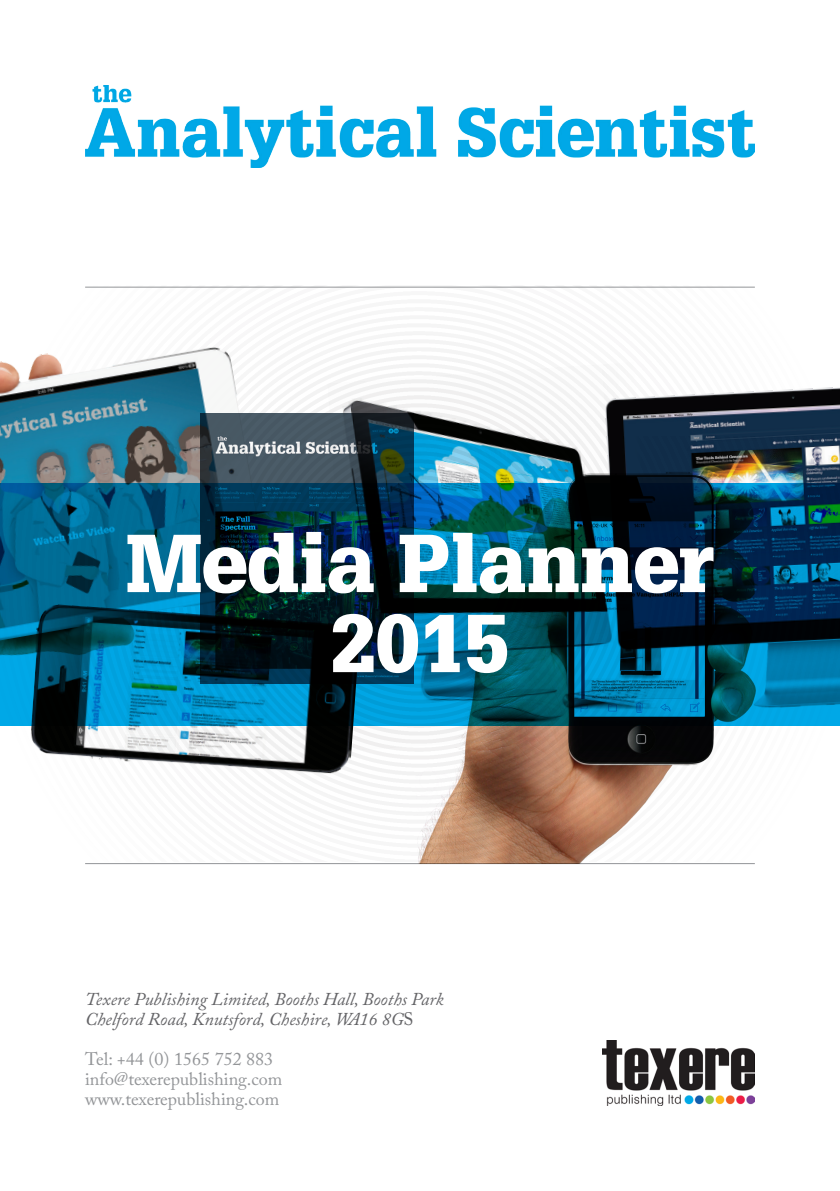
<style>
.page{position:relative;width:840px;height:1191px;background:#fff}
.page>*{position:absolute;margin:0;border:0;box-sizing:border-box;transform-origin:0 0}
.t1{font:900 80px/80px "Glypha LT Std";color:#fff;text-align:center}
.t2{font:italic 18px/20px "Adobe Caslon Pro";color:#636366}
.t3{font:18px/20px "Adobe Caslon Pro";color:#939598}
.s1{font-style:normal}
</style>
<div class="page">
<img style="left:85px;top:85px;width:669px;height:83px">
<hr style="left:85px;top:287px;width:669px;height:1px;background:#939598">
<img style="left:602px;top:1040px;width:152px;height:66px">
<hr style="left:85px;top:863px;width:669px;height:1px;background:#939598">
<img style="left:0;top:326px;width:286px;height:539px">
<img style="left:200px;top:413px;width:127px;height:70px">
<img style="left:327px;top:361px;width:345px;height:389px">
<img style="left:28px;top:726px;width:332px;height:51px">
<img style="left:604px;top:387px;width:235px;height:96px">
<img style="left:384px;top:436px;width:429px;height:427px">
<svg style="left:0;top:483px;width:839px;height:243px;background:#004a67"></svg>
<h1 class="t1" style="left:126px;top:523px;width:588px">Media Planner<br>2015</h1>
<p class="t2" style="left:85px;top:989px;width:360px">Texere Publishing Limited, Booths Hall, Booths Park<br>Chelford Road, Knutsford, Cheshire, WA16 8G<span class="s1">S</span></p>
<p class="t3" style="left:85px;top:1049px;width:198px">Tel: +44 (0) 1565 752 883 info@texerepublishing.com www.texerepublishing.com</p>
</div>
